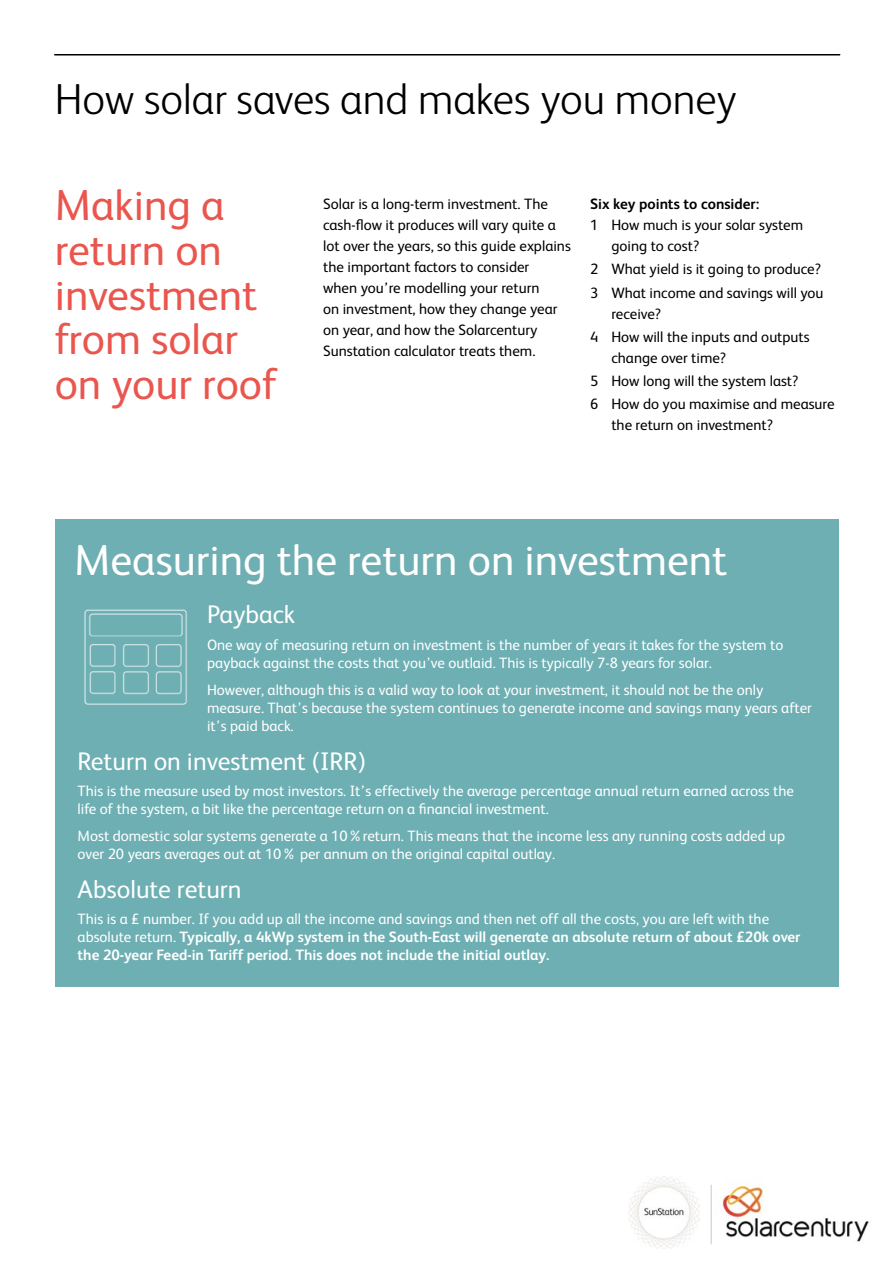
<style>
.page{position:relative;width:893px;height:1263px;background:#fff}
.page>*{position:absolute;margin:0;border:0;box-sizing:border-box;transform-origin:0 0}
.t1{font:43.5px/45px "FS Albert";color:#ea564e}
.t2{font:43.5px "FS Albert";color:#fff}
.t3{font:300 43.5px "FS Albert";color:#000}
.t4{font:25.5px "FS Albert";color:#fff}
.t5{font:15px/18px "FS Albert";color:#fff}
.t6{font:15px/21px "FS Albert";color:#000}
.t7{font:700 15px/18px "FS Albert";color:#fff}
.t8{font:700 15px "FS Albert";color:#000}
.s1{font-weight:400}
</style>
<div class="page">
<img style="left:628px;top:1177px;width:72px;height:71px">
<img style="left:722px;top:1185px;width:147px;height:57px">
<hr style="left:711px;top:1185px;width:1px;height:59px;background:#cec8c1">
<hr style="left:55px;top:54px;width:785px;height:2px;background:#000">
<div style="left:56px;top:519px;width:783px;height:467px;background:#6eafb3"></div>
<img style="left:84px;top:609px;width:103px;height:96px">
<h1 class="t3" style="left:55px;top:71px;width:683px">How solar saves and makes you money</h1>
<h1 class="t1" style="left:55px;top:180px;width:224px">Making a return on investment from solar on your roof</h1>
<p class="t6" style="left:323px;top:193px;width:249px">Solar is a long-term investment. The cash-flow it produces will vary quite a lot over the years, so this guide explains the important factors to consider<br>when you’re modelling your return<br>on investment, how they change year on year, and how the Solarcentury Sunstation calculator treats them.</p>
<p class="t8" style="left:590px;top:194px;width:171px">Six key points to consider:</p>
<p class="t6" style="left:611px;top:214px;width:193px;text-indent:-21px">1 How much is your solar system going to cost?</p>
<p class="t6" style="left:590px;top:257px;width:235px;line-height:23.1px">2 What yield is it going to produce?<br>3 What income and savings will you</p>
<p class="t6" style="left:590px;top:301px;width:221px;line-height:23.1px;text-indent:21px">receive?<br>4 How will the inputs and outputs</p>
<p class="t6" style="left:590px;top:345px;width:246px;line-height:23.1px;text-indent:21px">change over time?<br>5 How long will the system last?<br>6 How do you maximise and measure</p>
<p class="t6" style="left:611px;top:414px;width:163px">the return on investment?</p>
<h1 class="t2" style="left:74px;top:531px;width:655px">Measuring the return on investment</h1>
<h2 class="t4" style="left:207px;top:598px;width:90px">Payback</h2>
<p class="t5" style="left:207px;top:635px;width:578px">One way of measuring return on investment is the number of years it takes for the system to payback against the costs that you’ve outlaid. This is typically 7-8 years for solar.</p>
<p class="t5" style="left:207px;top:680px;width:606px">However, although this is a valid way to look at your investment, it should not be the only measure. That’s because the system continues to generate income and savings many years after it’s paid back.</p>
<h2 class="t4" style="left:78px;top:744px;width:290px">Return on investment (IRR)</h2>
<p class="t5" style="left:78px;top:781px;width:718px">This is the measure used by most investors. It’s effectively the average percentage annual return earned across the life of the system, a bit like the percentage return on a financial investment.</p>
<p class="t5" style="left:78px;top:826px;width:709px">Most domestic solar systems generate a 10%return. This means that the income less any running costs added up over 20 years averages out at 10% per annum on the original capital outlay.</p>
<h2 class="t4" style="left:78px;top:872px;width:166px">Absolute return</h2>
<p class="t7" style="left:78px;top:909px;width:724px"><span class="s1">This is a £ number. If you add up all the income and savings and then net off all the costs, you are left with the absolute return.</span> Typically, a 4kWp system in the South-East will generate an absolute return of about £20k over the 20-year Feed-in Tariff period. This does not include the initial outlay.</p>
</div>
